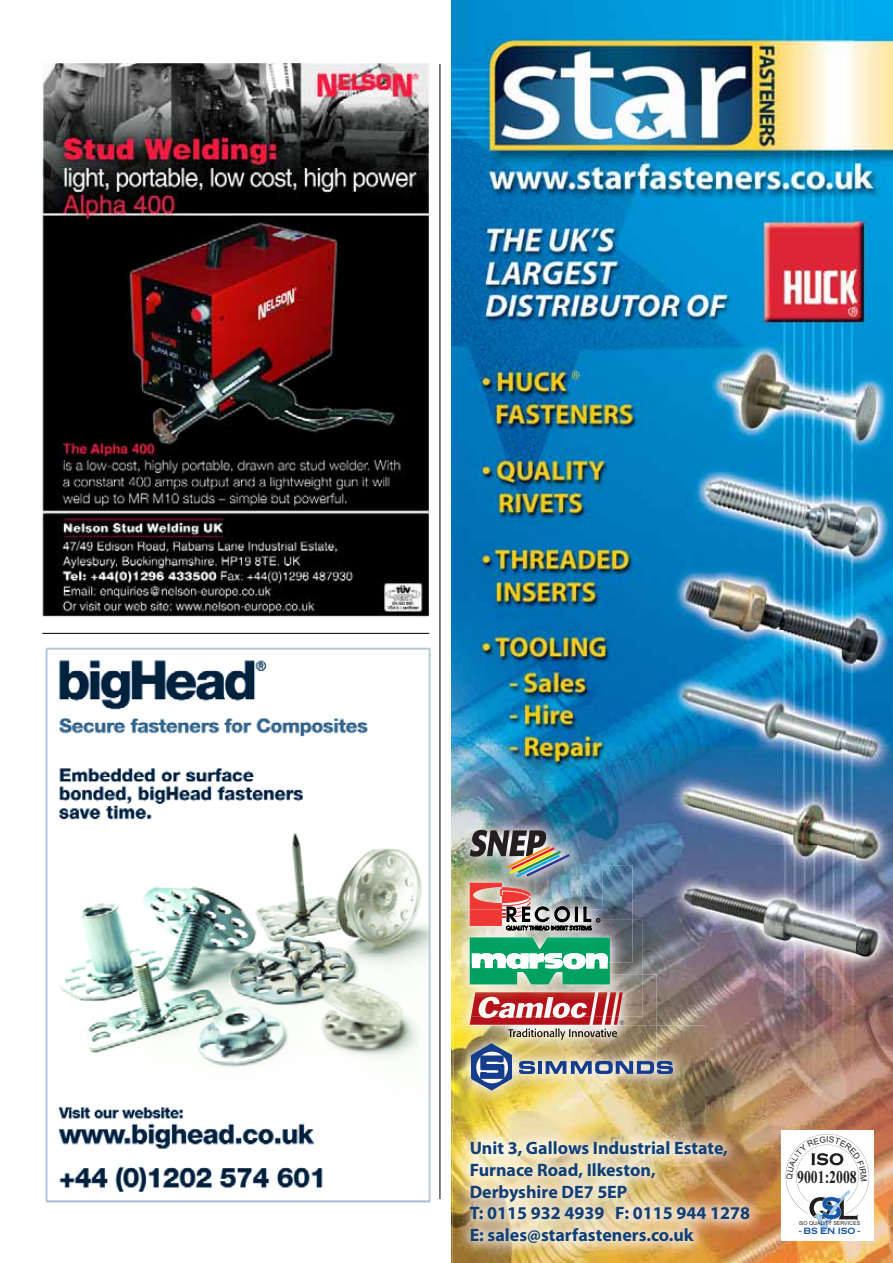
<style>
.page{position:relative;width:893px;height:1263px;background:#fff}
.page>*{position:absolute;margin:0;border:0;box-sizing:border-box;transform-origin:0 0}
.t1{font:700 18px/21.6px "Myriad Pro";color:#0f3f76}
.t2{font:700 18px "Times New Roman";color:#231f20;scale:.76 1}
.t3{font:700 9.45px "Copperplate Gothic";color:#1656a7}
.t4{font:5.4px "Arial";color:#231f20}
</style>
<div class="page">
<hr style="left:42px;top:633px;width:387px;height:1px;background:#000">
<hr style="left:439px;top:64px;width:1px;height:1135px;background:#000">
<img style="left:452px;top:0;width:403px;height:845px">
<img style="left:855px;top:0;width:38px;height:1263px">
<img style="left:602px;top:845px;width:253px;height:161px">
<img style="left:673px;top:1006px;width:182px;height:54px">
<img style="left:698px;top:1060px;width:157px;height:70px">
<img style="left:488px;top:1123px;width:210px;height:1px">
<img style="left:799px;top:1241px;width:56px;height:22px">
<div style="left:781px;top:1130px;width:93px;height:111px;background:#fff"></div>
<img style="left:452px;top:975px;width:205px;height:97px">
<img style="left:452px;top:920px;width:190px;height:97px">
<svg style="left:470px;top:962px;width:140px;height:23px"></svg>
<img style="left:452px;top:865px;width:180px;height:97px">
<img style="left:470px;top:937px;width:140px;height:25px">
<img style="left:472px;top:953px;width:136px;height:9px">
<img style="left:453px;top:1026px;width:252px;height:97px">
<img style="left:470px;top:992px;width:203px;height:99px">
<img style="left:452px;top:812px;width:150px;height:97px">
<img style="left:470px;top:883px;width:130px;height:47px">
<img style="left:470px;top:830px;width:100px;height:47px">
<img style="left:452px;top:1124px;width:347px;height:139px">
<img style="left:781px;top:1130px;width:18px;height:111px">
<img style="left:45px;top:647px;width:386px;height:556px">
<img style="left:42px;top:64px;width:387px;height:553px">
<svg style="left:786px;top:1134px;width:83px;height:100px"></svg>
<p class="t1" style="left:470px;top:1137px;width:282px">Unit 3, Gallows Industrial Estate,<br>Furnace Road, Ilkeston,<br>Derbyshire DE7 5EP<br>T: 0115 932 4939 F: 0115 944 1278<br>E: sales@starfasteners.co.uk</p>
<p class="t2" style="left:797px;top:1166px;width:80px">9001:2008</p>
<p class="t4" style="left:798px;top:1220px;width:63px">ISO QUALITY SERVICES</p>
<p class="t3" style="left:799px;top:1225px;width:62px">- BS EN ISO -</p>
</div>
